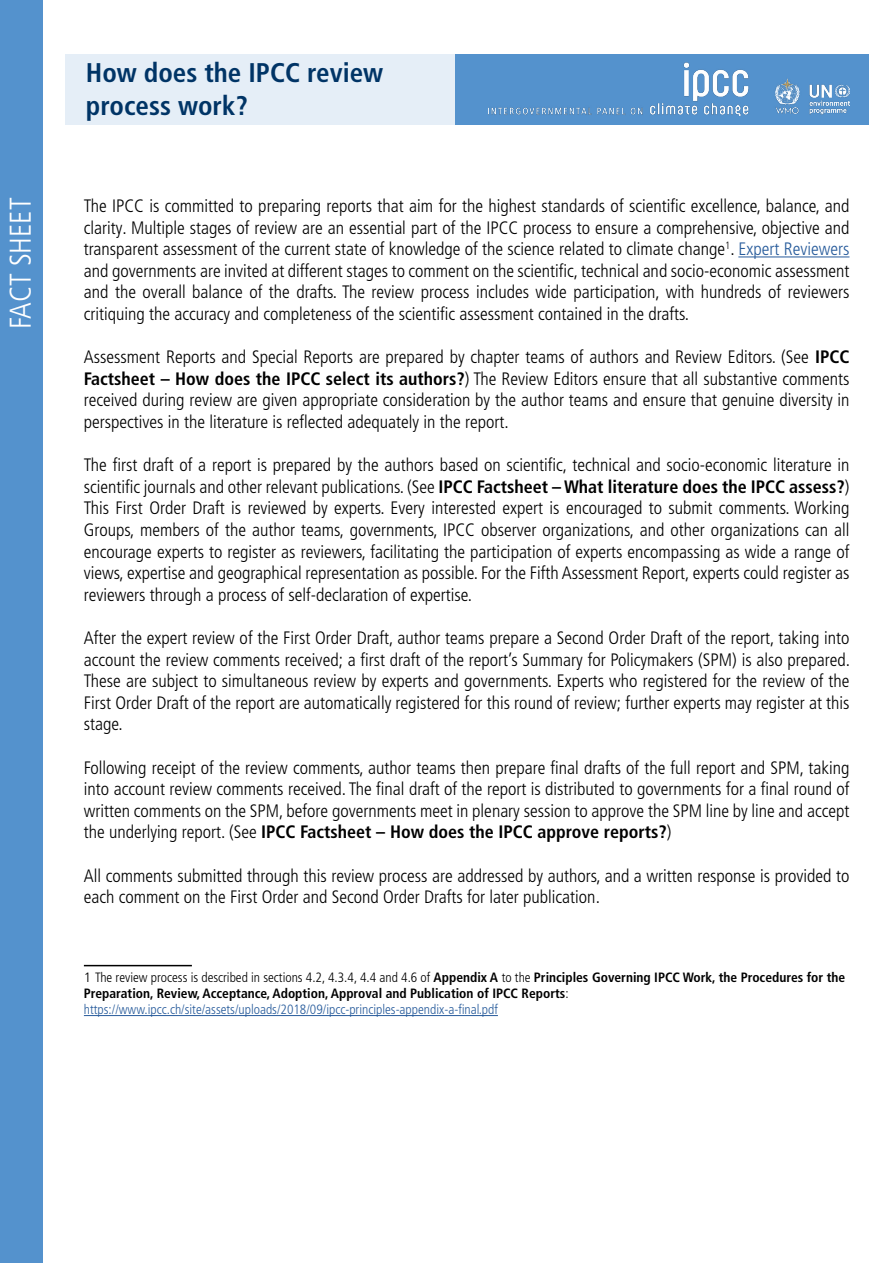
<style>
.page{position:relative;width:893px;height:1263px;background:#fff}
.page>*{position:absolute;margin:0;border:0;box-sizing:border-box;transform-origin:0 0}
.t1{font:300 condensed 30px "Frutiger LT Pro";color:#fff}
.t2{font:700 condensed 27px/32.4px "Frutiger LT Pro";color:#003466}
.t3{font:300 condensed 18px/21.6px "Frutiger LT Pro";color:#000;text-align:justify}
.t4{font:700 condensed 13.5px/16.2px "Frutiger LT Pro";color:#000}
.s1{color:#275b9b}
.s2{font-weight:700}
.s3{font-weight:300;font-stretch:normal}
.s4{font-weight:300}
.s5{font-weight:300;color:#275b9b}
</style>
<div class="page">
<div style="left:66px;top:54px;width:389px;height:70px;background:#e5eef7"></div>
<div style="left:0;top:0;width:43px;height:1263px;background:#5492cd"></div>
<hr style="left:738px;top:256px;width:111px;height:1px;background:#275b9b">
<hr style="left:84px;top:965px;width:108px;height:1px;background:#000">
<hr style="left:84px;top:1015px;width:414px;height:1px;background:#275b9b">
<div style="left:455px;top:54px;width:413px;height:70px;background:#5492cd"></div>
<img style="left:488px;top:62px;width:362px;height:54px">
<h2 class="t2" style="left:86px;top:57px;width:299px">How does the IPCC review process work?</h2>
<h1 class="t1" style="left:3px;top:329px;width:133px;rotate:-90deg">FACT SHEET</h1>
<p class="t3" style="left:84px;top:195px;width:767px">The IPCC is committed to preparing reports that aim for the highest standards of scientific excellence, balance, and clarity. Multiple stages of review are an essential part of the IPCC process to ensure a comprehensive, objective and transparent assessment of the current state of knowledge of the science related to climate change<sup>1</sup>. <span class="s1">Expert Reviewers </span>and governments are invited at different stages to comment on the scientific, technical and socio-economic assessment and the overall balance of the drafts. The review process includes wide participation, with hundreds of reviewers critiquing the accuracy and completeness of the scientific assessment contained in the drafts.</p>
<p class="t3" style="left:84px;top:346px;width:767px">Assessment Reports and Special Reports are prepared by chapter teams of authors and Review Editors. (See <span class="s2">IPCC Factsheet – How does the IPCC select its authors?</span>) The Review Editors ensure that all substantive comments received during review are given appropriate consideration by the author teams and ensure that genuine diversity in perspectives in the literature is reflected adequately in the report.</p>
<p class="t3" style="left:84px;top:454px;width:767px">The first draft of a report is prepared by the authors based on scientific, technical and socio-economic literature in scientific journals and other relevant publications. (See <span class="s2">IPCC Factsheet – What literature does the IPCC assess?</span>)<br>This First Order Draft is reviewed by experts. Every interested expert is encouraged to submit comments. Working Groups, members of the author teams, governments, IPCC observer organizations, and other organizations can all encourage experts to register as reviewers, facilitating the participation of experts encompassing as wide a range of views, expertise and geographical representation as possible. For the Fifth Assessment Report, experts could register as reviewers through a process of self-declaration of expertise.</p>
<p class="t3" style="left:84px;top:627px;width:768px">After the expert review of the First Order Draft, author teams prepare a Second Order Draft of the report, taking into account the review comments received; a first draft of the report’s Summary for Policymakers (SPM) is also prepared.<br>These are subject to simultaneous review by experts and governments. Experts who registered for the review of the First Order Draft of the report are automatically registered for this round of review; further experts may register at this stage.</p>
<p class="t3" style="left:84px;top:757px;width:767px">Following receipt of the review comments, author teams then prepare final drafts of the full report and SPM, taking into account review comments received. The final draft of the report is distributed to governments for a final round of written comments on the SPM, before governments meet in plenary session to approve the SPM line by line and accept the underlying report. (See <span class="s2">IPCC Factsheet – How does the IPCC approve reports?</span>)</p>
<p class="t3" style="left:84px;top:865px;width:767px">All comments submitted through this review process are addressed by authors, and a written response is provided to each comment on the First Order and Second Order Drafts for later publication.</p>
<p class="t4" style="left:84px;top:969px;width:763px"><span class="s3">1</span> <span class="s4">The review process is described in sections 4.2, 4.3.4, 4.4 and 4.6 of</span> Appendix A <span class="s4">to the</span> Principles Governing IPCC Work, the Procedures for the<br>Preparation, Review, Acceptance, Adoption, Approval and Publication of IPCC Reports<span class="s4">: </span><span class="s5">https://www.ipcc.ch/site/assets/uploads/2018/09/ipcc-principles-appendix-a-final.pdf</span></p>
</div>
